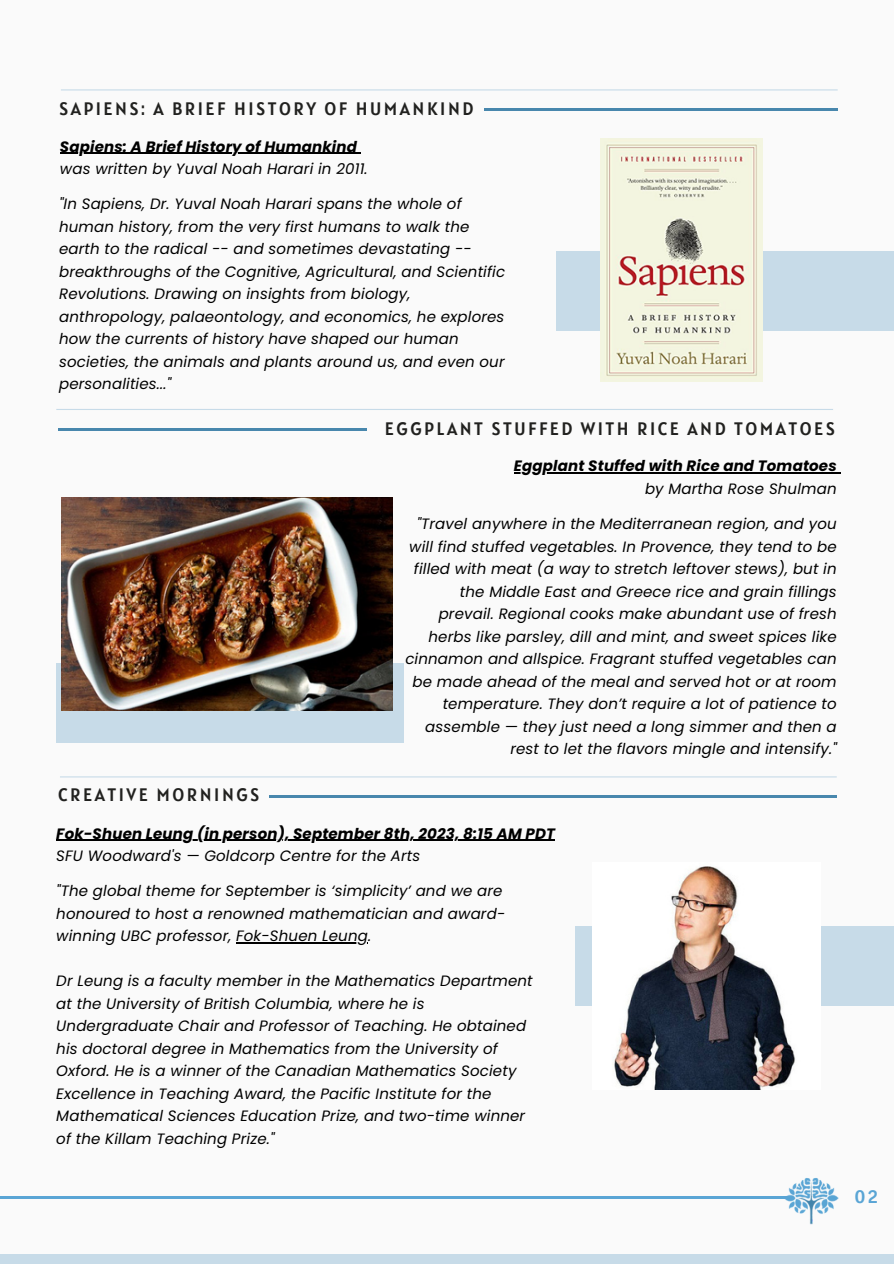
<style>
.page{position:relative;width:894px;height:1264px;background:#fff}
.page>*{position:absolute;margin:0;border:0;box-sizing:border-box;transform-origin:0 0}
.t1{font:18px "Alatsi";letter-spacing:.14em;color:#21211f}
.t2{font:18px "Alatsi";color:#5aa5d5}
.t3{font:italic 15px/22.5px "Poppins";letter-spacing:.01em;color:#000}
.t4{font:italic 700 15px "Poppins";letter-spacing:.01em;color:#000}
</style>
<div class="page">
<div style="left:0;top:0;width:893px;height:1263px;background:#fafafa"></div>
<div style="left:0;top:1254px;width:893px;height:9px;background:#c7dbe8"></div>
<hr style="left:0;top:1196px;width:787px;height:2px;background:#5aa5d5">
<img style="left:784px;top:1178px;width:55px;height:47px">
<hr style="left:61px;top:89px;width:776px;height:1px;background:#c7dbe8">
<hr style="left:484px;top:109px;width:353px;height:2px;background:#4887ad">
<div style="left:555px;top:251px;width:338px;height:80px;background:#c7dbe8"></div>
<img style="left:600px;top:138px;width:162px;height:243px">
<hr style="left:56px;top:409px;width:776px;height:1px;background:#c7dbe8">
<hr style="left:58px;top:428px;width:308px;height:3px;background:#4887ad">
<hr style="left:514px;top:472px;width:322px;height:1px;background:#000">
<div style="left:56px;top:663px;width:348px;height:80px;background:#c7dbe8"></div>
<img style="left:62px;top:497px;width:331px;height:213px">
<hr style="left:60px;top:776px;width:776px;height:1px;background:#c7dbe8">
<hr style="left:269px;top:795px;width:567px;height:3px;background:#4887ad">
<hr style="left:60px;top:153px;width:297px;height:1px;background:#000">
<div style="left:574px;top:926px;width:319px;height:80px;background:#c7dbe8"></div>
<img style="left:592px;top:866px;width:228px;height:223px">
<hr style="left:236px;top:942px;width:132px;height:1px;background:#000">
<hr style="left:56px;top:839px;width:324px;height:1px;background:#000">
<hr style="left:380px;top:839px;width:175px;height:1px;background:#000">
<p class="t1" style="left:59px;top:97px;width:415px">SAPIENS: A BRIEF HISTORY OF HUMANKIND</p>
<p class="t4" style="left:60px;top:136px;width:298px">Sapiens: A Brief History of Humankind</p>
<p class="t3" style="left:60px;top:158px;width:309px">was written by Yuval Noah Harari in 2011.</p>
<p class="t3" style="left:59px;top:193px;width:447px">"In Sapiens, Dr. Yuval Noah Harari spans the whole of human history, from the very first humans to walk the earth to the radical -- and sometimes devastating -- breakthroughs of the Cognitive, Agricultural, and Scientific Revolutions. Drawing on insights from biology, anthropology, palaeontology, and economics, he explores how the currents of history have shaped our human societies, the animals and plants around us, and even our personalities..."</p>
<p class="t1" style="left:385px;top:417px;width:451px">EGGPLANT STUFFED WITH RICE AND TOMATOES</p>
<p class="t4" style="left:514px;top:455px;width:324px">Eggplant Stuffed with Rice and Tomatoes</p>
<p class="t3" style="left:644px;top:477px;width:193px">by Martha Rose Shulman</p>
<p class="t1" style="left:58px;top:783px;width:203px">CREATIVE MORNINGS</p>
<p class="t3" style="left:405px;top:512px;width:433px;text-align:right">"Travel anywhere in the Mediterranean region, and you will find stuffed vegetables. In Provence, they tend to be filled with meat (a way to stretch leftover stews), but in the Middle East and Greece rice and grain fillings prevail. Regional cooks make abundant use of fresh herbs like parsley, dill and mint, and sweet spices like cinnamon and allspice. Fragrant stuffed vegetables can be made ahead of the meal and served hot or at room temperature. They don’t require a lot of patience to assemble — they just need a long simmer and then a rest to let the flavors mingle and intensify."</p>
<p class="t4" style="left:56px;top:822px;width:500px">Fok-Shuen Leung (in person), September 8th, 2023, 8:15 AM PDT</p>
<p class="t3" style="left:56px;top:844px;width:365px">SFU Woodward's — Goldcorp Centre for the Arts</p>
<p class="t3" style="left:56px;top:879px;width:450px">"The global theme for September is ‘simplicity’ and we are honoured to host a renowned mathematician and award&shy;winning UBC professor, Fok-Shuen Leung.</p>
<p class="t3" style="left:56px;top:969px;width:477px">Dr Leung is a faculty member in the Mathematics Department at the University of British Columbia, where he is Undergraduate Chair and Professor of Teaching. He obtained his doctoral degree in Mathematics from the University of Oxford. He is a winner of the Canadian Mathematics Society Excellence in Teaching Award, the Pacific Institute for the Mathematical Sciences Education Prize, and two-time winner of the Killam Teaching Prize."</p>
<p class="t2" style="left:854px;top:1185px;width:25px">02</p>
</div>
